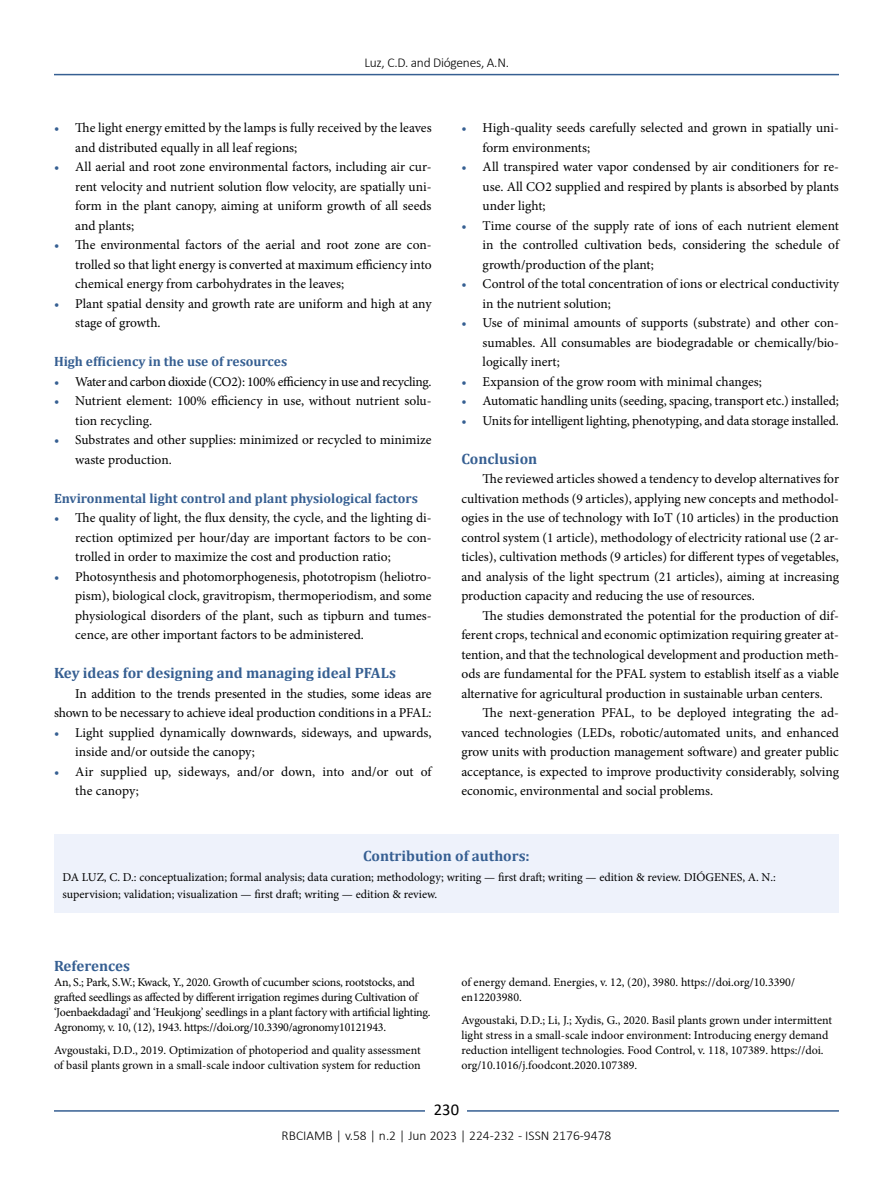
<style>
.page{position:relative;width:893px;height:1191px;background:#fff}
.page>*{position:absolute;margin:0;border:0;box-sizing:border-box;transform-origin:0 0}
.t1{font:16.5px "Calibri";color:#000}
.t2{font:700 15px "Cambria";color:#365f92}
.t3{font:13.5px/19.5px "Minion Pro";letter-spacing:-.005em;color:#000;text-align:justify}
.t4{font:700 13.5px "Cambria";color:#365f92}
.t5{font:300 13.5px "Calibri";color:#000}
.t6{font:300 13.5px "Calibri";letter-spacing:-.02em;color:#000}
.t7{font:12px/15px "Minion Pro";letter-spacing:-.005em;color:#000}
.s1{color:#365f92}
</style>
<div class="page">
<hr style="left:54px;top:74px;width:785px;height:1px;background:#365f92">
<hr style="left:54px;top:1110px;width:785px;height:1px;background:#365f92">
<div style="left:426px;top:1096px;width:41px;height:26px;background:#fff"></div>
<div style="left:54px;top:834px;width:785px;height:78px;background:#eef2fb"></div>
<p class="t6" style="left:364px;top:54px;width:146px">Luz, C.D. and Diógenes, A.N.</p>
<p class="t3" style="left:75px;top:118px;width:358px;text-indent:-21px"><span class="s1">•</span> The light energy emitted by the lamps is fully received by the leaves and distributed equally in all leaf regions;</p>
<p class="t3" style="left:75px;top:157px;width:358px;text-indent:-21px"><span class="s1">•</span> All aerial and root zone environmental factors, including air cur&shy;rent velocity and nutrient solution flow velocity, are spatially uni&shy;form in the plant canopy, aiming at uniform growth of all seeds and plants;</p>
<p class="t3" style="left:75px;top:235px;width:358px;text-indent:-21px"><span class="s1">•</span> The environmental factors of the aerial and root zone are con&shy;trolled so that light energy is converted at maximum efficiency into chemical energy from carbohydrates in the leaves;</p>
<p class="t3" style="left:75px;top:293px;width:358px;text-indent:-21px"><span class="s1">•</span> Plant spatial density and growth rate are uniform and high at any stage of growth.</p>
<p class="t4" style="left:54px;top:352px;width:235px">High efficiency in the use of resources</p>
<p class="t3" style="left:54px;top:371px;width:379px"><span class="s1">•</span> Water and carbon dioxide (CO2): 100% efficiency in use and recycling.</p>
<p class="t3" style="left:75px;top:391px;width:358px;text-indent:-21px"><span class="s1">•</span> Nutrient element: 100% efficiency in use, without nutrient solu&shy;tion recycling.</p>
<p class="t3" style="left:75px;top:430px;width:358px;text-indent:-21px"><span class="s1">•</span> Substrates and other supplies: minimized or recycled to minimize waste production.</p>
<p class="t4" style="left:54px;top:488px;width:365px">Environmental light control and plant physiological factors</p>
<p class="t3" style="left:75px;top:508px;width:358px;text-indent:-21px"><span class="s1">•</span> The quality of light, the flux density, the cycle, and the lighting di&shy;rection optimized per hour/day are important factors to be con&shy;trolled in order to maximize the cost and production ratio;</p>
<p class="t3" style="left:75px;top:566px;width:358px;text-indent:-21px"><span class="s1">•</span> Photosynthesis and photomorphogenesis, phototropism (heliotro&shy;pism), biological clock, gravitropism, thermoperiodism, and some physiological disorders of the plant, such as tipburn and tumes&shy;cence, are other important factors to be administered.</p>
<p class="t2" style="left:54px;top:662px;width:343px">Key ideas for designing and managing ideal PFALs</p>
<p class="t3" style="left:54px;top:684px;width:379px;text-align:right">In addition to the trends presented in the studies, some ideas are shown to be necessary to achieve ideal production conditions in a PFAL:</p>
<p class="t3" style="left:75px;top:722px;width:358px;text-indent:-21px"><span class="s1">•</span> Light supplied dynamically downwards, sideways, and upwards, inside and/or outside the canopy;</p>
<p class="t3" style="left:75px;top:761px;width:358px;text-indent:-21px"><span class="s1">•</span> Air supplied up, sideways, and/or down, into and/or out of the canopy;</p>
<p class="t3" style="left:483px;top:118px;width:358px;text-indent:-21px"><span class="s1">•</span> High-quality seeds carefully selected and grown in spatially uni&shy;form environments;</p>
<p class="t3" style="left:483px;top:157px;width:358px;text-indent:-21px"><span class="s1">•</span> All transpired water vapor condensed by air conditioners for re&shy;use. All CO2 supplied and respired by plants is absorbed by plants under light;</p>
<p class="t3" style="left:483px;top:215px;width:358px;text-indent:-21px"><span class="s1">•</span> Time course of the supply rate of ions of each nutrient element in the controlled cultivation beds, considering the schedule of growth/production of the plant;</p>
<p class="t3" style="left:483px;top:274px;width:358px;text-indent:-21px"><span class="s1">•</span> Control of the total concentration of ions or electrical conductivity in the nutrient solution;</p>
<p class="t3" style="left:483px;top:313px;width:358px;text-indent:-21px"><span class="s1">•</span> Use of minimal amounts of supports (substrate) and other con&shy;sumables. All consumables are biodegradable or chemically/bio&shy;logically inert;</p>
<p class="t3" style="left:461px;top:371px;width:302px"><span class="s1">•</span> Expansion of the grow room with minimal changes;</p>
<p class="t3" style="left:461px;top:391px;width:379px"><span class="s1">•</span> Automatic handling units (seeding, spacing, transport etc.) installed;</p>
<p class="t3" style="left:461px;top:410px;width:379px"><span class="s1">•</span> Units for intelligent lighting, phenotyping, and data storage installed.</p>
<p class="t2" style="left:461px;top:448px;width:77px">Conclusion</p>
<p class="t3" style="left:461px;top:469px;width:379px;text-indent:21px">The reviewed articles showed a tendency to develop alternatives for cultivation methods (9 articles), applying new concepts and methodol&shy;ogies in the use of technology with IoT (10 articles) in the production control system (1 article), methodology of electricity rational use (2 ar&shy;ticles), cultivation methods (9 articles) for different types of vegetables, and analysis of the light spectrum (21 articles), aiming at increasing production capacity and reducing the use of resources.</p>
<p class="t3" style="left:461px;top:605px;width:379px;text-indent:21px">The studies demonstrated the potential for the production of dif&shy;ferent crops, technical and economic optimization requiring greater at&shy;tention, and that the technological development and production meth&shy;ods are fundamental for the PFAL system to establish itself as a viable alternative for agricultural production in sustainable urban centers.</p>
<p class="t3" style="left:461px;top:703px;width:379px;text-indent:21px">The next-generation PFAL, to be deployed integrating the ad&shy;vanced technologies (LEDs, robotic/automated units, and enhanced grow units with production management software) and greater public acceptance, is expected to improve productivity considerably, solving economic, environmental and social problems.</p>
<p class="t2" style="left:363px;top:845px;width:168px">Contribution of authors:</p>
<p class="t7" style="left:63px;top:869px;width:715px;line-height:16.5px">DA LUZ, C. D.: conceptualization; formal analysis; data curation; methodology; writing — first draft; writing — edition &amp; review. DIÓGENES, A. N.: supervision; validation; visualization — first draft; writing — edition &amp; review.</p>
<p class="t2" style="left:54px;top:955px;width:77px">References</p>
<p class="t7" style="left:54px;top:974px;width:378px">An, S.; Park, S.W.; Kwack, Y., 2020. Growth of cucumber scions, rootstocks, and grafted seedlings as affected by different irrigation regimes during Cultivation of ‘Joenbaekdadagi’ and ‘Heukjong’ seedlings in a plant factory with artificial lighting.<br>Agronomy, v. 10, (12), 1943. https://doi.org/10.3390/agronomy10121943.</p>
<p class="t7" style="left:54px;top:1043px;width:368px">Avgoustaki, D.D., 2019. Optimization of photoperiod and quality assessment of basil plants grown in a small-scale indoor cultivation system for reduction</p>
<p class="t7" style="left:461px;top:974px;width:335px">of energy demand. Energies, v. 12, (20), 3980. https://doi.org/10.3390/ en12203980.</p>
<p class="t7" style="left:461px;top:1013px;width:372px">Avgoustaki, D.D.; Li, J.; Xydis, G., 2020. Basil plants grown under intermittent light stress in a small-scale indoor environment: Introducing energy demand reduction intelligent technologies. Food Control, v. 118, 107389. https://doi. org/10.1016/j.foodcont.2020.107389.</p>
<p class="t1" style="left:434px;top:1098px;width:27px">230</p>
<p class="t5" style="left:282px;top:1126px;width:331px">RBCIAMB | v.58 | n.2 | Jun 2023 | 224-232 - ISSN 2176-9478</p>
</div>
